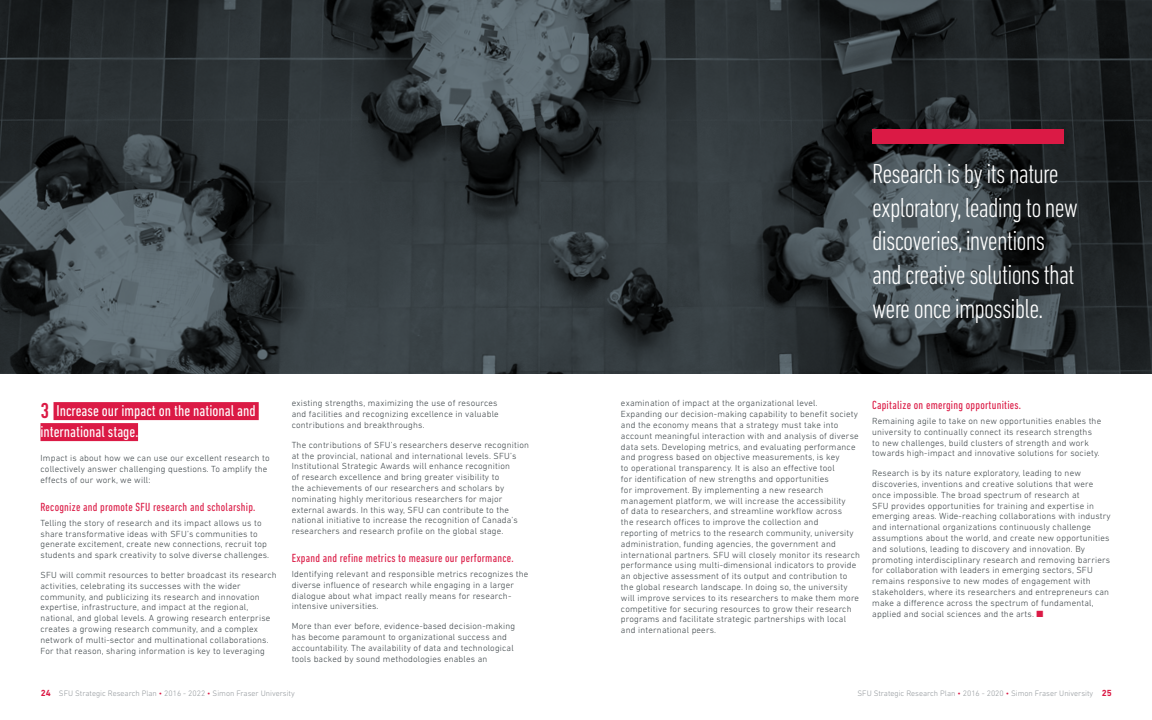
<style>
.page{position:relative;width:1152px;height:720px;background:#fff}
.page>*{position:absolute;margin:0;border:0;box-sizing:border-box;transform-origin:0 0}
.t1{font:300 condensed 28px/33.6px "DIN Next LT Pro";letter-spacing:-.03em;color:#fff}
.t2{font:condensed 16px/21px "DIN Next LT Pro";color:#fff}
.t3{font:condensed 12px "DIN Next LT Pro";letter-spacing:.02em;color:#db1a45}
.t4{font:300 9px/10.8px "DIN Next LT Pro";letter-spacing:.02em;color:#384044}
.t5{font:300 8px "DIN Next LT Pro";color:#92979b}
.s1{font-weight:500;font-size:22px;color:#db1a45}
.s2{color:#db1a45}
.s3{font-weight:700;font-size:9px;color:#db1a45}
</style>
<div class="page">
<img style="left:0;top:0;width:1152px;height:374px">
<div style="left:54px;top:402px;width:205px;height:18px;background:#db1a45"></div>
<div style="left:40px;top:423px;width:98px;height:18px;background:#db1a45"></div>
<div style="left:872px;top:129px;width:192px;height:14px;background:#db1a45"></div>
<h2 class="t2" style="left:40px;top:400px;width:217px"><span class="s1">3</span> Increase our impact on the national and international stage.</h2>
<p class="t4" style="left:40px;top:453px;width:231px">Impact is about how we can use our excellent research to collectively answer challenging questions. To amplify the effects of our work, we will:</p>
<h3 class="t3" style="left:40px;top:500px;width:217px">Recognize and promote SFU research and scholarship.</h3>
<p class="t4" style="left:40px;top:517px;width:230px">Telling the story of research and its impact allows us to share transformative ideas with SFU’s communities to generate excitement, create new connections, recruit top students and spark creativity to solve diverse challenges.</p>
<p class="t4" style="left:40px;top:569px;width:238px">SFU will commit resources to better broadcast its research activities, celebrating its successes with the wider community, and publicizing its research and innovation expertise, infrastructure, and impact at the regional, national, and global levels. A growing research enterprise creates a growing research community, and a complex network of multi-sector and multinational collaborations.<br>For that reason, sharing information is key to leveraging</p>
<p class="t4" style="left:292px;top:398px;width:208px">existing strengths, maximizing the use of resources and facilities and recognizing excellence in valuable contributions and breakthroughs.</p>
<p class="t4" style="left:292px;top:439px;width:239px">The contributions of SFU’s researchers deserve recognition at the provincial, national and international levels. SFU’s Institutional Strategic Awards will enhance recognition<br>of research excellence and bring greater visibility to<br>the achievements of our researchers and scholars by nominating highly meritorious researchers for major external awards. In this way, SFU can contribute to the national initiative to increase the recognition of Canada’s researchers and research profile on the global stage.</p>
<h3 class="t3" style="left:292px;top:551px;width:223px">Expand and refine metrics to measure our performance.</h3>
<p class="t4" style="left:292px;top:568px;width:238px">Identifying relevant and responsible metrics recognizes the diverse influence of research while engaging in a larger dialogue about what impact really means for research&shy;intensive universities.</p>
<p class="t4" style="left:292px;top:621px;width:225px">More than ever before, evidence-based decision-making has become paramount to organizational success and accountability. The availability of data and technological tools backed by sound methodologies enables an</p>
<h1 class="t1" style="left:872px;top:157px;width:207px">Research is by its nature exploratory, leading to new discoveries, inventions and creative solutions that were once impossible.</h1>
<p class="t4" style="left:621px;top:398px;width:241px">examination of impact at the organizational level.<br>Expanding our decision-making capability to benefit society and the economy means that a strategy must take into account meaningful interaction with and analysis of diverse data sets. Developing metrics, and evaluating performance and progress based on objective measurements, is key<br>to operational transparency. It is also an effective tool<br>for identification of new strengths and opportunities<br>for improvement. By implementing a new research management platform, we will increase the accessibility<br>of data to researchers, and streamline workflow across<br>the research offices to improve the collection and<br>reporting of metrics to the research community, university administration, funding agencies, the government and international partners. SFU will closely monitor its research performance using multi-dimensional indicators to provide an objective assessment of its output and contribution to the global research landscape. In doing so, the university will improve services to its researchers to make them more competitive for securing resources to grow their research programs and facilitate strategic partnerships with local and international peers.</p>
<h3 class="t3" style="left:872px;top:398px;width:150px">Capitalize on emerging opportunities.</h3>
<p class="t4" style="left:872px;top:415px;width:230px">Remaining agile to take on new opportunities enables the university to continually connect its research strengths to new challenges, build clusters of strength and work towards high-impact and innovative solutions for society.</p>
<p class="t4" style="left:872px;top:468px;width:240px">Research is by its nature exploratory, leading to new discoveries, inventions and creative solutions that were once impossible. The broad spectrum of research at<br>SFU provides opportunities for training and expertise in emerging areas. Wide-reaching collaborations with industry and international organizations continuously challenge assumptions about the world, and create new opportunities and solutions, leading to discovery and innovation. By promoting interdisciplinary research and removing barriers for collaboration with leaders in emerging sectors, SFU remains responsive to new modes of engagement with stakeholders, where its researchers and entrepreneurs can make a difference across the spectrum of fundamental, applied and social sciences and the arts. <span class="s2">■</span></p>
<p class="t5" style="left:41px;top:688px;width:256px"><span class="s3">24</span> SFU Strategic Research Plan <span class="s2">•</span> 2016 - 2022 <span class="s2">•</span> Simon Fraser University</p>
<p class="t5" style="left:858px;top:688px;width:256px">SFU Strategic Research Plan <span class="s2">•</span> 2016 - 2020 <span class="s2">•</span> Simon Fraser University <span class="s3">25</span></p>
</div>
